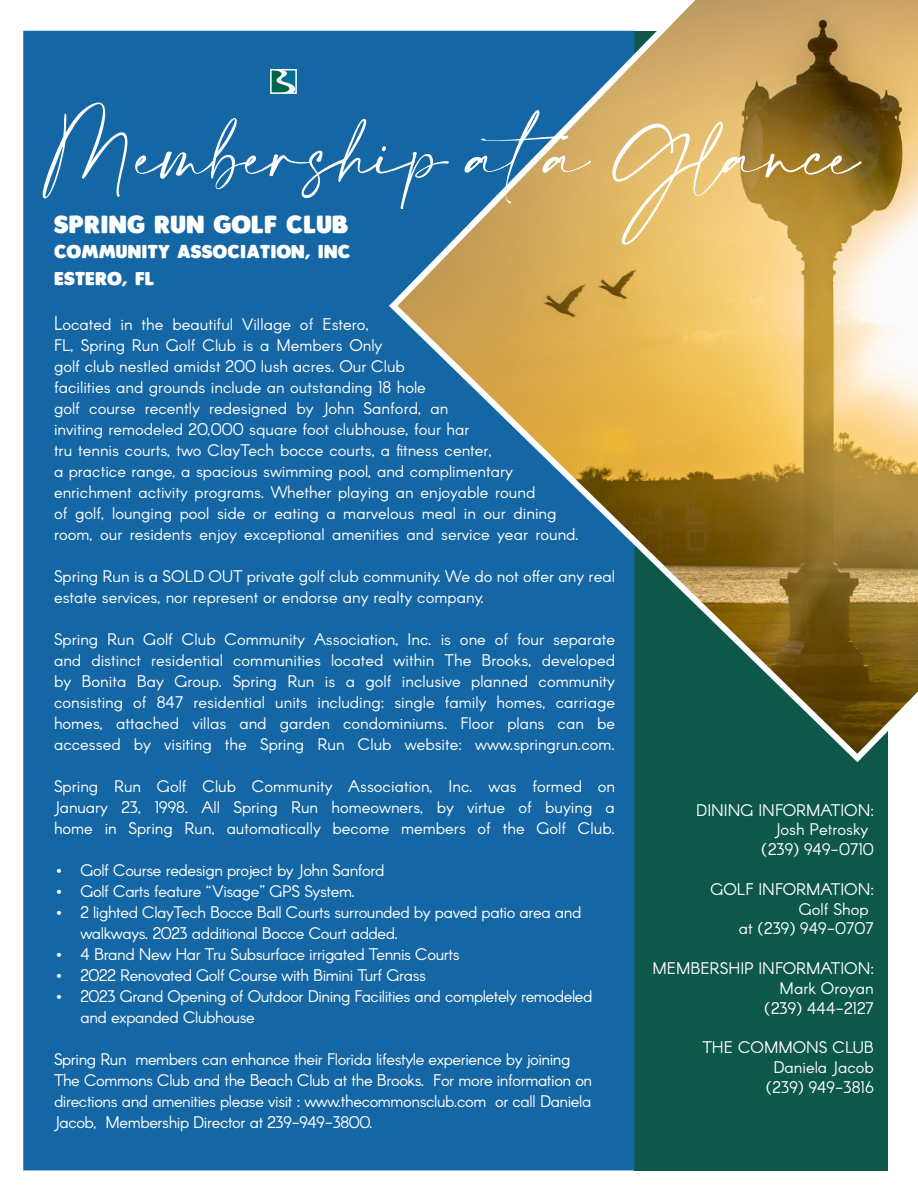
<style>
.page{position:relative;width:918px;height:1188px;background:#fff}
.page>*{position:absolute;margin:0;border:0;box-sizing:border-box;transform-origin:0 0}
.t1{font:54px "Amalfi Coast";color:#fff}
.t2{font:24px "Plumpfull";letter-spacing:.015em;color:#fff}
.t3{font:18px "Plumpfull";letter-spacing:.015em;color:#fff}
.t4{font:16.5px/21px "Arcon";color:#fff}
.t5{font:16.5px/21px "Arcon";letter-spacing:-.025em;color:#fff}
.s1{font-size:19.8px}
</style>
<div class="page">
<div style="left:634px;top:31px;width:254px;height:1139px;background:#0d5849"></div>
<div style="left:23px;top:31px;width:611px;height:1139px;background:#1566a4"></div>
<svg style="left:385px;top:0;width:533px;height:767px;background:#868d71"></svg>
<img style="left:273px;top:72px;width:21px;height:19px">
<div style="left:270px;top:69px;width:27px;height:25px;border:2px solid #fff"></div>
<p class="t1" style="left:43px;top:125px;width:818px">Membership ata Glance</p>
<p class="t2" style="left:54px;top:208px;width:295px">SPRING RUN GOLF CLUB</p>
<p class="t3" style="left:54px;top:240px;width:298px">COMMUNITY ASSOCIATION, INC</p>
<p class="t3" style="left:54px;top:267px;width:102px">ESTERO, FL</p>
<p class="t4" style="left:54px;top:315px;width:526px"><span class="s1">L</span>ocated in the beautiful Village of Estero,<br>FL, Spring Run Golf Club is a Members Only<br>golf club nestled amidst 200 lush acres. Our Club<br>facilities and grounds include an outstanding 18 hole<br>golf course recently redesigned by John Sanford, an<br>inviting remodeled 20,000 square foot clubhouse, four har<br>tru tennis courts, two ClayTech bocce courts, a fitness center,<br>a practice range, a spacious swimming pool, and complimentary enrichment activity programs. Whether playing an enjoyable round<br>of golf, lounging pool side or eating a marvelous meal in our dining room, our residents enjoy exceptional amenities and service year round.</p>
<p class="t4" style="left:54px;top:567px;width:562px">Spring Run is a SOLD OUT private golf club community. We do not offer any real estate services, nor represent or endorse any realty company.</p>
<p class="t4" style="left:54px;top:630px;width:563px;text-align:justify">Spring Run Golf Club Community Association, Inc. is one of four separate and distinct residential communities located within The Brooks, developed by Bonita Bay Group. Spring Run is a golf inclusive planned community consisting of 847 residential units including: single family homes, carriage homes, attached villas and garden condominiums. Floor plans can be accessed by visiting the Spring Run Club website: www.springrun.com.</p>
<p class="t4" style="left:54px;top:777px;width:563px;text-align:justify">Spring Run Golf Club Community Association, Inc. was formed on January 23, 1998. All Spring Run homeowners, by virtue of buying a home in Spring Run, automatically become members of the Golf Club.</p>
<p class="t5" style="left:54px;top:861px;width:332px">• Golf Course redesign project by John Sanford</p>
<p class="t5" style="left:54px;top:882px;width:303px">• Golf Carts feature “Visage” GPS System.</p>
<p class="t5" style="left:80px;top:903px;width:502px;text-indent:-26px">• 2 lighted ClayTech Bocce Ball Courts surrounded by paved patio area and walkways. 2023 additional Bocce Court added.</p>
<p class="t5" style="left:54px;top:945px;width:407px">• 4 Brand New Har Tru Subsurface irrigated Tennis Courts</p>
<p class="t5" style="left:54px;top:966px;width:374px">• 2022 Renovated Golf Course with Bimini Turf Grass</p>
<p class="t5" style="left:80px;top:987px;width:514px;text-indent:-26px">• 2023 Grand Opening of Outdoor Dining Facilities and completely remodeled and expanded Clubhouse</p>
<p class="t5" style="left:54px;top:1050px;width:518px">Spring Run members can enhance their Florida lifestyle experience by joining</p>
<p class="t5" style="left:54px;top:1071px;width:540px">The Commons Club and the Beach Club at the Brooks. For more information on</p>
<p class="t5" style="left:54px;top:1092px;width:539px">directions and amenities please visit : www.thecommonsclub.com or call Daniela</p>
<p class="t5" style="left:54px;top:1113px;width:320px">Jacob, Membership Director at 239-949-3800.</p>
<p class="t4" style="left:775px;top:801px;width:101px;line-height:19.8px;text-indent:-78px">DINING INFORMATION:<br>Josh Petrosky</p>
<p class="t4" style="left:762px;top:840px;width:114px">(239) 949-0710</p>
<p class="t4" style="left:799px;top:880px;width:77px;line-height:19.8px;text-indent:-88px">GOLF INFORMATION:<br>Golf Shop</p>
<p class="t4" style="left:739px;top:919px;width:137px">at (239) 949-0707</p>
<p class="t4" style="left:653px;top:960px;width:223px;line-height:19.8px;text-align:right">MEMBERSHIP INFORMATION:<br>Mark Oroyan</p>
<p class="t4" style="left:765px;top:999px;width:111px">(239) 444-2127</p>
<p class="t4" style="left:702px;top:1038px;width:173px">THE COMMONS CLUB</p>
<p class="t4" style="left:773px;top:1058px;width:102px">Daniela Jacob</p>
<p class="t4" style="left:766px;top:1078px;width:109px">(239) 949-3816</p>
</div>
